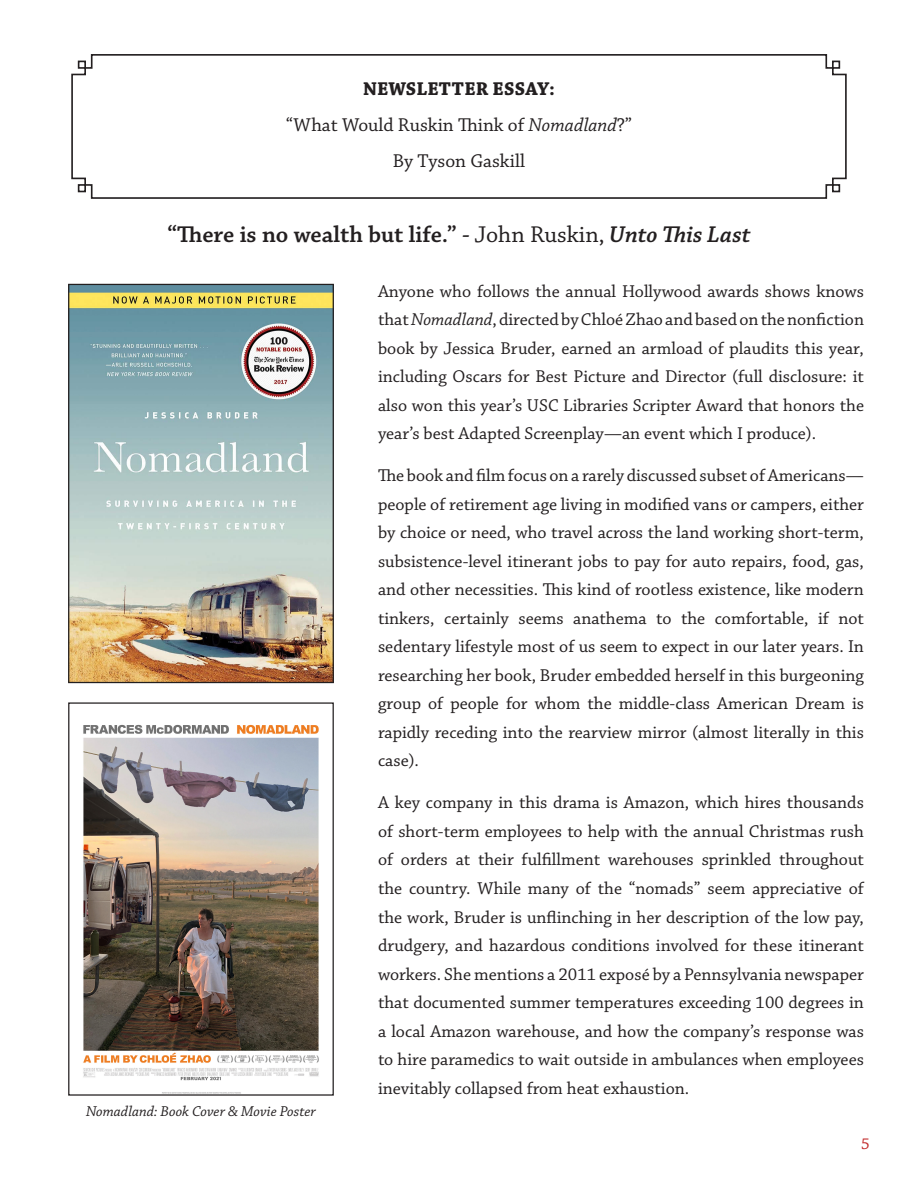
<style>
.page{position:relative;width:918px;height:1182px;background:#fff}
.page>*{position:absolute;margin:0;border:0;box-sizing:border-box;transform-origin:0 0}
.t1{font:600 24px "Chaparral Pro";color:#231f20}
.t2{font:19.5px "Chaparral Pro";color:#231f20}
.t3{font:700 19.5px "Chaparral Pro";letter-spacing:.005em;color:#231f20}
.t4{font:18px/28.5px "Chaparral Pro";color:#231f20;text-align:justify}
.t5{font:16.5px "Chaparral Pro";color:#c12728}
.t6{font:italic 15px "Chaparral Pro";color:#231f20}
.s1{font-style:italic}
.s2{font-weight:400}
</style>
<div class="page">
<svg style="left:71px;top:54px;width:776px;height:145px"></svg>
<img style="left:70px;top:286px;width:262px;height:395px">
<div style="left:68px;top:284px;width:266px;height:399px;border:1px solid #231f20"></div>
<img style="left:83px;top:724px;width:236px;height:369px">
<div style="left:68px;top:702px;width:266px;height:393px;border:1px solid #231f20"></div>
<p class="t3" style="left:363px;top:77px;width:193px">NEWSLETTER ESSAY:</p>
<p class="t2" style="left:286px;top:114px;width:348px">“What Would Ruskin Think of <span class="s1">Nomadland</span>?”</p>
<p class="t2" style="left:393px;top:150px;width:134px">By Tyson Gaskill</p>
<p class="t1" style="left:167px;top:221px;width:585px">“There is no wealth but life.” <span class="s1">-</span> <span class="s2">John Ruskin,</span> <span class="s1">Unto This Last</span></p>
<p class="t6" style="left:86px;top:1102px;width:231px">Nomadland: Book Cover &amp; Movie Poster</p>
<p class="t4" style="left:378px;top:277px;width:488px">Anyone who follows the annual Hollywood awards shows knows that <span class="s1">Nomadland</span>, directed by Chloé Zhao and based on the nonfiction book by Jessica Bruder, earned an armload of plaudits this year, including Oscars for Best Picture and Director (full disclosure: it also won this year’s USC Libraries Scripter Award that honors the year’s best Adapted Screenplay—an event which I produce).</p>
<p class="t4" style="left:378px;top:462px;width:488px">The book and film focus on a rarely discussed subset of Americans— people of retirement age living in modified vans or campers, either by choice or need, who travel across the land working short-term, subsistence-level itinerant jobs to pay for auto repairs, food, gas, and other necessities. This kind of rootless existence, like modern tinkers, certainly seems anathema to the comfortable, if not sedentary lifestyle most of us seem to expect in our later years. In researching her book, Bruder embedded herself in this burgeoning group of people for whom the middle-class American Dream is rapidly receding into the rearview mirror (almost literally in this case).</p>
<p class="t4" style="left:378px;top:789px;width:488px">A key company in this drama is Amazon, which hires thousands of short-term employees to help with the annual Christmas rush of orders at their fulfillment warehouses sprinkled throughout the country. While many of the “nomads” seem appreciative of the work, Bruder is unflinching in her description of the low pay, drudgery, and hazardous conditions involved for these itinerant workers. She mentions a 2011 exposé by a Pennsylvania newspaper that documented summer temperatures exceeding 100 degrees in a local Amazon warehouse, and how the company’s response was to hire paramedics to wait outside in ambulances when employees inevitably collapsed from heat exhaustion.</p>
<p class="t5" style="left:861px;top:1134px;width:10px">5</p>
</div>
